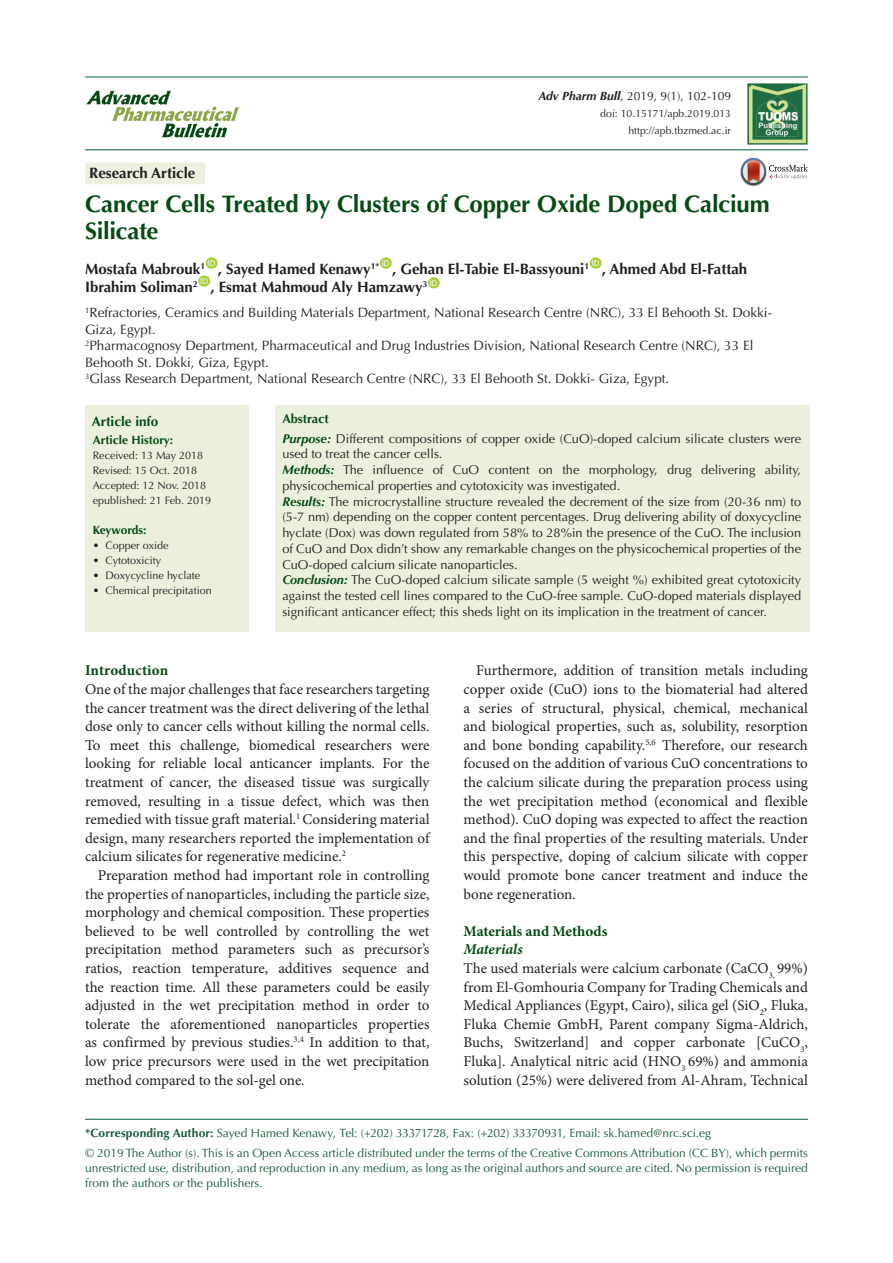
<style>
.page{position:relative;width:893px;height:1263px;background:#fff}
.page>*{position:absolute;margin:0;border:0;box-sizing:border-box;transform-origin:0 0}
.t1{font:700 24px/27px "Optima LT Std";letter-spacing:-.01em;color:#054b14}
.t2{font:15px/18.6px "Minion Pro";color:#231f20;text-align:justify}
.t3{font:700 15px "Optima LT Std";color:#231f20}
.t4{font:700 15px "Minion Pro";color:#054a13}
.t5{font:italic 700 15px "Minion Pro";color:#054a13}
.t6{font:13.5px/16.5px "Optima LT Std";color:#231f20}
.t7{font:700 13.5px "Optima LT Std";color:#054b14}
.t8{font:12.75px/15.8px "Optima LT Std";color:#231f20}
.t9{font:700 12.75px "Optima LT Std";color:#054b14}
.corresponding{font:12px/15px "Optima LT Std";color:#195a37;text-align:justify}
.t10{font:12px "Optima LT Std";color:#231f20}
.t11{font:700 12px "Optima LT Std";color:#054b14}
.t12{font:700 12px "Optima LT Std";letter-spacing:-.02em;color:#054b14}
.t13{font:10.8px "Optima LT Std";color:#231f20}
.t14{font:10.5px "Optima LT Std";color:#231f20}
.t15{font:7.8px "Arial";color:#fff}
.s1{font-weight:700;font-style:italic}
.s2{font-weight:700;font-style:italic;color:#054b14}
.s3{font-weight:700}
</style>
<div class="page">
<hr style="left:85px;top:149px;width:723px;height:1px;background:#1e7252">
<hr style="left:85px;top:76px;width:723px;height:2px;background:#1e7252">
<div style="left:206px;top:257px;width:11px;height:12px;background:#a6ce39;border-radius:50%"></div>
<div style="left:380px;top:257px;width:12px;height:12px;background:#a6ce39;border-radius:50%"></div>
<div style="left:590px;top:257px;width:12px;height:12px;background:#a6ce39;border-radius:50%"></div>
<div style="left:198px;top:275px;width:12px;height:12px;background:#a6ce39;border-radius:50%"></div>
<div style="left:428px;top:277px;width:12px;height:11px;background:#a6ce39;border-radius:50%"></div>
<div style="left:85px;top:162px;width:120px;height:22px;background:#ebf1de;border-radius:2px"></div>
<div style="left:85px;top:405px;width:163px;height:226px;background:#ebf0dc"></div>
<div style="left:275px;top:405px;width:535px;height:226px;background:#ebf0dc"></div>
<svg style="left:741px;top:158px;width:67px;height:27px"></svg>
<img style="left:748px;top:84px;width:60px;height:61px">
<hr style="left:85px;top:1119px;width:723px;height:1px;background:#1e7252">
<img style="left:86px;top:90px;width:154px;height:48px">
<p class="t3" style="left:89px;top:164px;width:108px">Research Article</p>
<p class="t10" style="left:538px;top:89px;width:194px"><span class="s1">Adv Pharm Bull</span>, 2019, 9(1), 102-109</p>
<p class="t14" style="left:600px;top:108px;width:132px">doi: 10.15171/apb.2019.013</p>
<p class="t14" style="left:628px;top:125px;width:104px">http://apb.tbzmed.ac.ir</p>
<p class="t1" style="left:85px;top:191px;width:686px">Cancer Cells Treated by Clusters of Copper Oxide Doped Calcium<br>Silicate</p>
<p class="t3" style="left:85px;top:260px;width:122px">Mostafa Mabrouk<sup>1</sup></p>
<p class="t15" style="left:208px;top:258px;width:9px">ID</p>
<p class="t3" style="left:218px;top:260px;width:163px">, Sayed Hamed Kenawy<sup>1*</sup></p>
<p class="t15" style="left:382px;top:258px;width:9px">ID</p>
<p class="t3" style="left:392px;top:260px;width:199px">, Gehan El-Tabie El-Bassyouni<sup>1</sup></p>
<p class="t15" style="left:592px;top:258px;width:9px">ID</p>
<p class="t3" style="left:602px;top:260px;width:147px">, Ahmed Abd El-Fattah</p>
<p class="t3" style="left:85px;top:278px;width:114px">Ibrahim Soliman<sup>2</sup></p>
<p class="t15" style="left:200px;top:276px;width:9px">ID</p>
<p class="t3" style="left:210px;top:278px;width:218px">, Esmat Mahmoud Aly Hamzawy<sup>3</sup></p>
<p class="t15" style="left:430px;top:278px;width:9px">ID</p>
<p class="t6" style="left:85px;top:305px;width:689px"><sup>1</sup>Refractories, Ceramics and Building Materials Department, National Research Centre (NRC), 33 El Behooth St. Dokki-<br>Giza, Egypt.</p>
<p class="t6" style="left:85px;top:338px;width:670px"><sup>2</sup>Pharmacognosy Department, Pharmaceutical and Drug Industries Division, National Research Centre (NRC), 33 El<br>Behooth St. Dokki, Giza, Egypt.</p>
<p class="t6" style="left:85px;top:371px;width:586px"><sup>3</sup>Glass Research Department, National Research Centre (NRC), 33 El Behooth St. Dokki- Giza, Egypt.</p>
<p class="t7" style="left:92px;top:413px;width:68px">Article info</p>
<p class="t11" style="left:93px;top:433px;width:82px">Article History:</p>
<p class="t13" style="left:93px;top:449px;width:112px">Received: 13 May 2018</p>
<p class="t13" style="left:93px;top:464px;width:106px">Revised: 15 Oct. 2018</p>
<p class="t13" style="left:93px;top:479px;width:115px">Accepted: 12 Nov. 2018</p>
<p class="t13" style="left:93px;top:494px;width:120px">epublished: 21 Feb. 2019</p>
<p class="t12" style="left:93px;top:523px;width:55px">Keywords:</p>
<p class="t13" style="left:93px;top:539px;width:77px">• Copper oxide</p>
<p class="t13" style="left:93px;top:554px;width:70px">• Cytotoxicity</p>
<p class="t13" style="left:93px;top:569px;width:109px">• Doxycycline hyclate</p>
<p class="t13" style="left:93px;top:584px;width:120px">• Chemical precipitation</p>
<p class="t9" style="left:282px;top:411px;width:48px">Abstract</p>
<p class="t8" style="left:282px;top:430px;width:520px"><span class="s2">Purpose:</span> Different compositions of copper oxide (CuO)-doped calcium silicate clusters were used to treat the cancer cells.</p>
<p class="t8" style="left:282px;top:462px;width:520px"><span class="s2">Methods:</span> The influence of CuO content on the morphology, drug delivering ability, physicochemical properties and cytotoxicity was investigated.</p>
<p class="t8" style="left:282px;top:493px;width:520px;text-align:justify"><span class="s2">Results:</span> The microcrystalline structure revealed the decrement of the size from (20-36 nm) to (5-7 nm) depending on the copper content percentages. Drug delivering ability of doxycycline hyclate (Dox) was down regulated from 58% to 28%in the presence of the CuO. The inclusion of CuO and Dox didn’t show any remarkable changes on the physicochemical properties of the CuO-doped calcium silicate nanoparticles.</p>
<p class="t8" style="left:282px;top:572px;width:520px;text-align:justify"><span class="s2">Conclusion:</span> The CuO-doped calcium silicate sample (5 weight %) exhibited great cytotoxicity against the tested cell lines compared to the CuO-free sample. CuO-doped materials displayed significant anticancer effect; this sheds light on its implication in the treatment of cancer.</p>
<p class="t4" style="left:85px;top:660px;width:85px">Introduction</p>
<p class="t2" style="left:85px;top:680px;width:346px">One of the major challenges that face researchers targeting the cancer treatment was the direct delivering of the lethal dose only to cancer cells without killing the normal cells.<br>To meet this challenge, biomedical researchers were looking for reliable local anticancer implants. For the treatment of cancer, the diseased tissue was surgically removed, resulting in a tissue defect, which was then remedied with tissue graft material.<sup>1</sup> Considering material design, many researchers reported the implementation of calcium silicates for regenerative medicine.<sup>2</sup></p>
<p class="t2" style="left:85px;top:866px;width:346px;text-indent:13px">Preparation method had important role in controlling the properties of nanoparticles, including the particle size, morphology and chemical composition. These properties believed to be well controlled by controlling the wet precipitation method parameters such as precursor’s ratios, reaction temperature, additives sequence and the reaction time. All these parameters could be easily adjusted in the wet precipitation method in order to tolerate the aforementioned nanoparticles properties as confirmed by previous studies.<sup>3,4</sup> In addition to that, low price precursors were used in the wet precipitation method compared to the sol-gel one.</p>
<p class="t2" style="left:463px;top:661px;width:346px;text-indent:13px">Furthermore, addition of transition metals including copper oxide (CuO) ions to the biomaterial had altered a series of structural, physical, chemical, mechanical and biological properties, such as, solubility, resorption and bone bonding capability.<sup>5,6</sup> Therefore, our research focused on the addition of various CuO concentrations to the calcium silicate during the preparation process using the wet precipitation method (economical and flexible method). CuO doping was expected to affect the reaction and the final properties of the resulting materials. Under this perspective, doping of calcium silicate with copper would promote bone cancer treatment and induce the bone regeneration.</p>
<p class="t4" style="left:463px;top:920px;width:145px">Materials and Methods</p>
<p class="t5" style="left:463px;top:939px;width:61px">Materials</p>
<p class="t2" style="left:463px;top:959px;width:346px">The used materials were calcium carbonate (CaCO<sub>3,</sub> 99%) from El-Gomhouria Company for Trading Chemicals and Medical Appliances (Egypt, Cairo), silica gel (SiO<sub>2</sub>, Fluka, Fluka Chemie GmbH, Parent company Sigma-Aldrich, Buchs, Switzerland] and copper carbonate [CuCO<sub>3</sub>, Fluka]. Analytical nitric acid (HNO<sub>3</sub> 69%) and ammonia solution (25%) were delivered from Al-Ahram, Technical</p>
<p class="corresponding" style="left:85px;top:1126px;width:628px"><span class="s3">*Corresponding Author:</span> Sayed Hamed Kenawy, Tel: (+202) 33371728, Fax: (+202) 33370931, Email: sk.hamed@nrc.sci.eg</p>
<p class="corresponding" style="left:85px;top:1145px;width:724px">© 2019 The Author (s). This is an Open Access article distributed under the terms of the Creative Commons Attribution (CC BY), which permits unrestricted use, distribution, and reproduction in any medium, as long as the original authors and source are cited. No permission is required from the authors or the publishers.</p>
</div>
